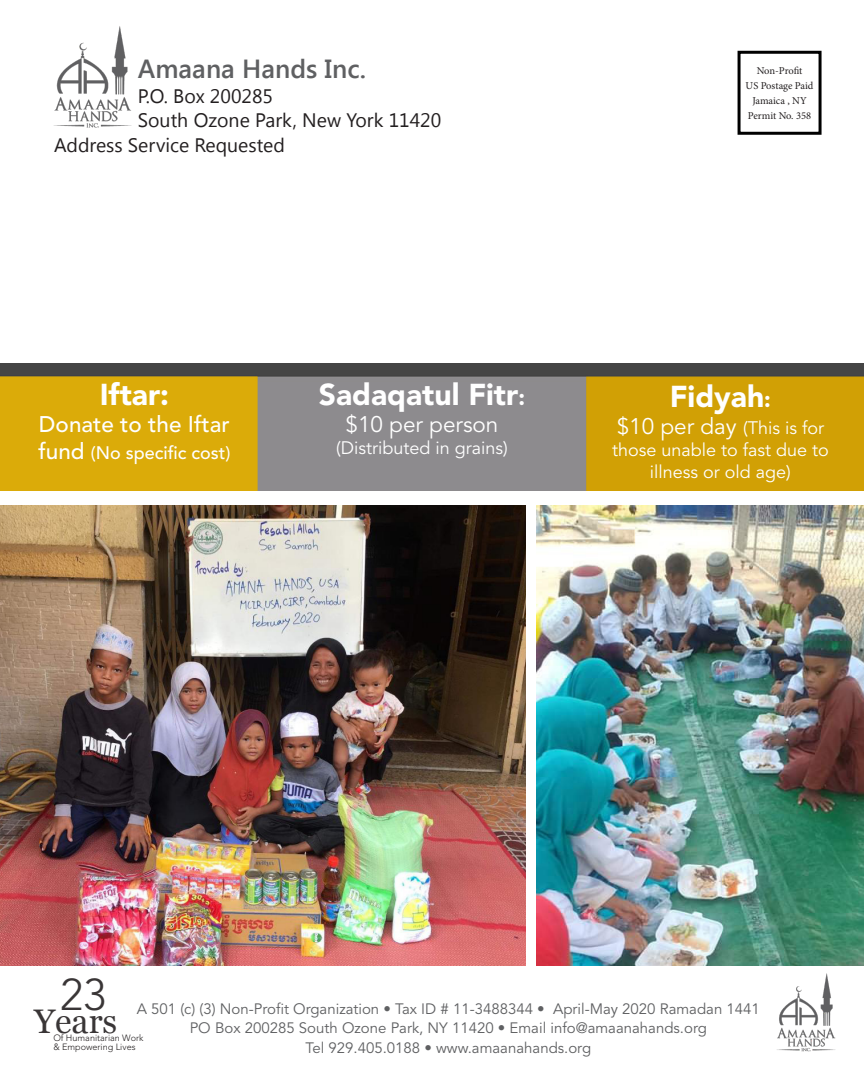
<style>
.page{position:relative;width:864px;height:1080px;background:#fff}
.page>*{position:absolute;margin:0;border:0;box-sizing:border-box;transform-origin:0 0}
.t1{font:300 44.25px "Avenir LT Std";color:#231f20}
.t2{font:34.05px "Georgia";color:#231f20}
.t3{font:900 30px "Avenir LT Std";color:#fff}
.t4{font:600 26.25px "Segoe UI";color:#5f6062}
.t5{font:500 22.5px "Avenir LT Std";color:#fff}
.t6{font:22.5px "Avenir LT Std";color:#fff}
.t7{font:19.5px "Segoe UI";color:#231f20}
.t8{font:18px/21.6px "Avenir LT Std";color:#fff;text-align:center}
.t9{font:500 18px "Avenir LT Std";color:#fff}
.t10{font:15px "Avenir LT Std";color:#5f6062}
.t11{font:10.5px "Minion Pro";letter-spacing:-.005em;color:#231f20}
.t12{font:300 9.15px "Avenir LT Std";color:#231f20}
.s1{font-size:22.5px}
</style>
<div class="page">
<img style="left:0;top:363px;width:864px;height:127px">
<div style="left:738px;top:51px;width:84px;height:84px;border:3px solid #000"></div>
<img style="left:53px;top:26px;width:79px;height:102px">
<img style="left:0;top:505px;width:526px;height:461px">
<img style="left:537px;top:505px;width:327px;height:460px">
<img style="left:777px;top:973px;width:59px;height:79px">
<p class="t4" style="left:138px;top:51px;width:230px">Amaana Hands Inc.</p>
<p class="t7" style="left:138px;top:83px;width:137px">P.O. Box 200285</p>
<p class="t7" style="left:138px;top:106px;width:305px">South Ozone Park, New York 11420</p>
<p class="t7" style="left:54px;top:132px;width:232px">Address Service Requested</p>
<p class="t11" style="left:757px;top:64px;width:47px">Non-Profit</p>
<p class="t11" style="left:746px;top:79px;width:69px">US Postage Paid</p>
<p class="t11" style="left:752px;top:94px;width:56px">Jamaica , NY</p>
<p class="t11" style="left:748px;top:109px;width:65px">Permit No. 358</p>
<p class="t3" style="left:100px;top:376px;width:71px">Iftar:</p>
<p class="t5" style="left:39px;top:411px;width:192px">Donate to the Iftar</p>
<p class="t9" style="left:38px;top:442px;width:194px"><span class="s1">fund</span> (No specific cost)</p>
<p class="t3" style="left:319px;top:377px;width:208px">Sadaqatul Fitr<span class="s1">:</span></p>
<p class="t6" style="left:346px;top:412px;width:154px">$10 per person</p>
<p class="t8" style="left:336px;top:437px;width:173px">(Distributed in grains)</p>
<p class="t3" style="left:670px;top:379px;width:103px">Fidyah<span class="s1">:</span></p>
<p class="t8" style="left:612px;top:418px;width:218px"><span class="s1">$10 per day</span> (This is for those unable to fast due to illness or old age)</p>
<h1 class="t1" style="left:60px;top:969px;width:48px">23</h1>
<p class="t10" style="left:137px;top:1000px;width:625px">A 501 (c) (3) Non-Profit Organization • Tax ID # 11-3488344 • April-May 2020 Ramadan 1441</p>
<p class="t10" style="left:190px;top:1019px;width:519px">PO Box 200285 South Ozone Park, NY 11420 • Email info@amaanahands.org</p>
<p class="t10" style="left:305px;top:1039px;width:287px">Tel 929.405.0188 • www.amaanahands.org</p>
<h2 class="t2" style="left:34px;top:1000px;width:85px">Years</h2>
<p class="t12" style="left:53px;top:1033px;width:92px">Of Humanitarian Work</p>
<p class="t12" style="left:53px;top:1042px;width:84px">&amp; Empowering Lives</p>
</div>
